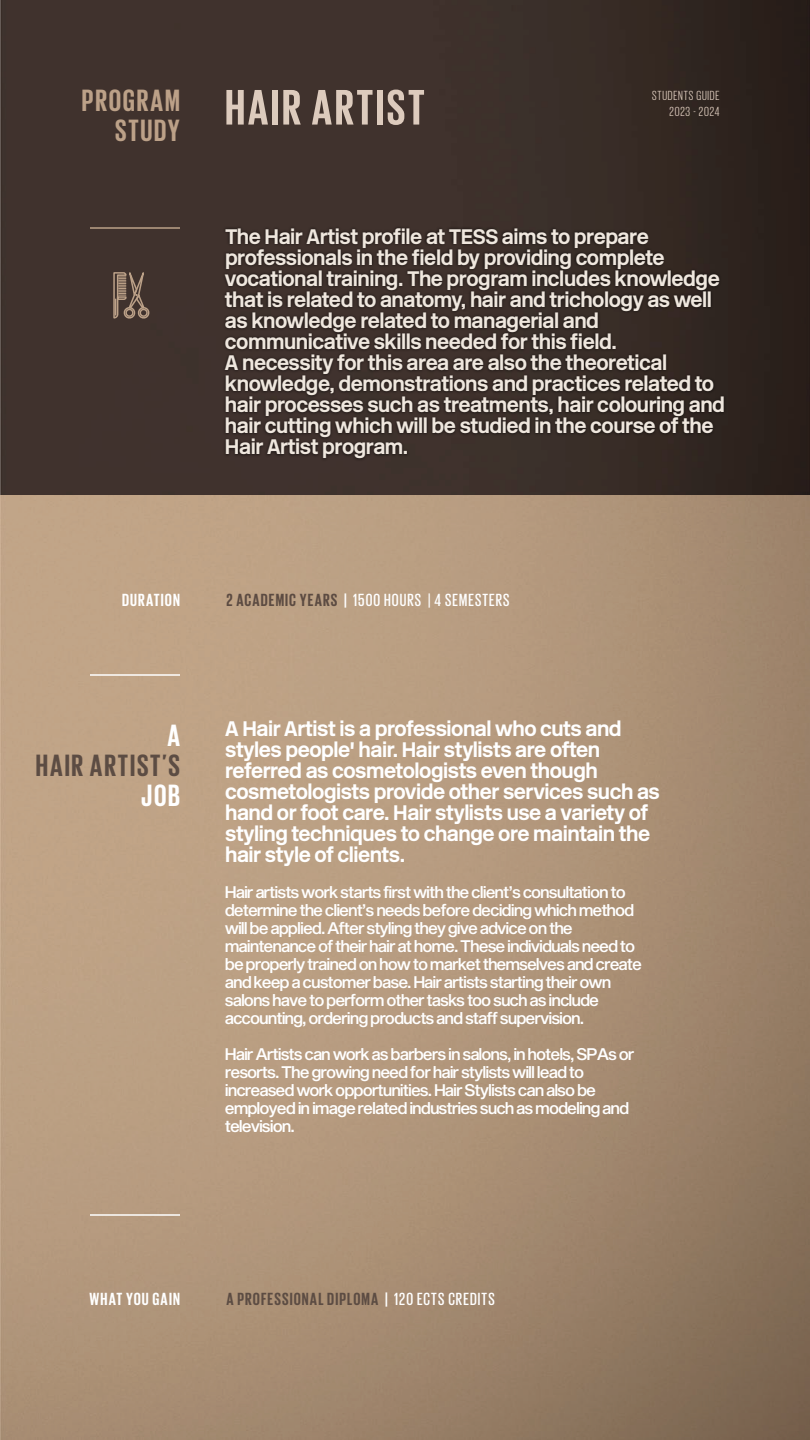
<style>
.page{position:relative;width:810px;height:1440px;background:#fff}
.page>*{position:absolute;margin:0;border:0;box-sizing:border-box;transform-origin:0 0}
.t1{font:700 51px "Giorgio Sans";letter-spacing:.055em;color:#ddcbbd}
.t2{font:700 31.5px "Giorgio Sans";letter-spacing:.06em;color:#5c4c43}
.t3{font:700 31.5px/30px "Giorgio Sans";letter-spacing:.055em;color:#bca188;text-align:right}
.t4{font:700 31.5px "Giorgio Sans";color:#fff}
.t5{font:700 21px/21px "New Rail Alphabet";letter-spacing:-.025em;color:#efe7de}
.t6{font:700 21px/21px "New Rail Alphabet";letter-spacing:-.025em;color:#fff}
.t7{font:500 18px "Giorgio Sans";letter-spacing:.06em;color:#fff}
.t8{font:700 18px "Giorgio Sans";letter-spacing:.06em;color:#5c4c43}
.t9{font:700 18px "Giorgio Sans";letter-spacing:.06em;color:#fff}
.t10{font:16.5px/18px "Sequel Sans Medium Disp";letter-spacing:-.02em;color:#fff}
.t11{font:13.5px/16.2px "Giorgio Sans";letter-spacing:.06em;color:#ddcbbd;text-align:right}
.s1{font-weight:700;color:#5c4b42}
.s2{font-weight:700}
.s3{color:#fff}
.s4{font-weight:500;color:#fff}
</style>
<div class="page">
<img style="left:0;top:0;width:810px;height:1440px">
<hr style="left:90px;top:674px;width:90px;height:2px;background:#fff">
<hr style="left:90px;top:1214px;width:90px;height:2px;background:#fff">
<hr style="left:90px;top:227px;width:90px;height:2px;background:#bca188">
<img style="left:220px;top:221px;width:513px;height:279px">
<svg style="left:113px;top:256px;width:37px;height:63px;background:#635146"></svg>
<h2 class="t3" style="left:82px;top:85px;width:99px">PROGRAM<br>STUDY</h2>
<h1 class="t1" style="left:225px;top:82px;width:201px">HAIR ARTIST</h1>
<p class="t11" style="left:652px;top:87px;width:69px">STUDENTS GUIDE<br>2023 - 2024</p>
<p class="t5" style="left:225px;top:226px;width:502px">The Hair Artist profile at TESS aims to prepare professionals in the field by providing complete vocational training. The program includes knowledge that is related to anatomy, hair and trichology as well as knowledge related to managerial and communicative skills needed for this field.<br>A necessity for this area are also the theoretical knowledge, demonstrations and practices related to hair processes such as treatments, hair colouring and hair cutting which will be studied in the course of the Hair Artist program.</p>
<p class="t9" style="left:122px;top:590px;width:59px">DURATION</p>
<p class="t7" style="left:226px;top:591px;width:285px"><span class="s1">2 ACADEMIC YEARS</span> <span class="s2">|</span> 1500 HOURS | 4 SEMESTERS</p>
<h2 class="t4" style="left:167px;top:720px;width:14px">A</h2>
<h2 class="t2" style="left:36px;top:750px;width:145px">HAIR ARTIST’S</h2>
<h2 class="t4" style="left:141px;top:780px;width:40px">JOB</h2>
<p class="t6" style="left:225px;top:718px;width:436px">A Hair Artist is a professional who cuts and styles people' hair. Hair stylists are often referred as cosmetologists even though cosmetologists provide other services such as hand or foot care. Hair stylists use a variety of styling techniques to change ore maintain the hair style of clients.</p>
<p class="t10" style="left:225px;top:883px;width:418px">Hair artists work starts first with the client’s consultation to determine the client’s needs before deciding which method will be applied. After styling they give advice on the maintenance of their hair at home. These individuals need to be properly trained on how to market themselves and create and keep a customer base. Hair artists starting their own salons have to perform other tasks too such as include accounting, ordering products and staff supervision.</p>
<p class="t10" style="left:225px;top:1045px;width:411px">Hair Artists can work as barbers in salons, in hotels, SPAs or resorts. The growing need for hair stylists will lead to increased work opportunities. Hair Stylists can also be employed in image related industries such as modeling and television.</p>
<p class="t9" style="left:90px;top:1290px;width:92px">WHAT YOU GAIN</p>
<p class="t8" style="left:226px;top:1290px;width:270px">A PROFESSIONAL DIPLOMA <span class="s3">|</span> <span class="s4">120 ECTS CREDITS</span></p>
</div>
